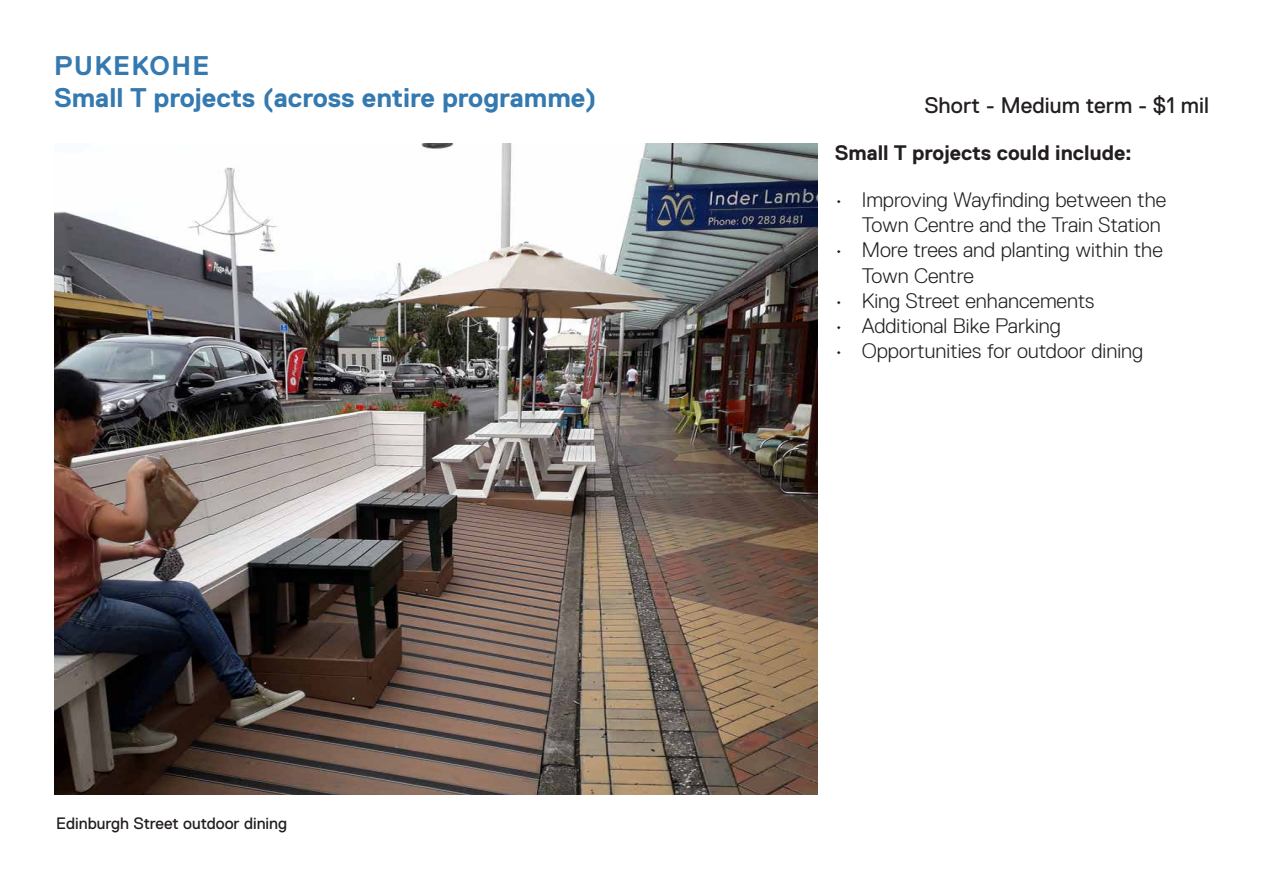
<style>
.page{position:relative;width:1263px;height:893px;background:#fff}
.page>*{position:absolute;margin:0;border:0;box-sizing:border-box;transform-origin:0 0}
.Title_Headings_Blue{font:700 27px "Replica Pro";color:#3479b0}
.Title_Headings_Blue-2{font:700 27px "Replica Pro";letter-spacing:.05em;color:#3479b0}
.t1{font:22.5px "Replica Pro";color:#231f20}
.t2{font:300 21px/25.2px "Replica Pro";color:#231f20;text-align:right}
.t3{font:700 21px "Replica Pro";color:#231f20}
.Body_Text__Black_11p{font:16.5px "Replica Pro";color:#231f20}
</style>
<div class="page">
<img style="left:54px;top:144px;width:764px;height:650px">
<p class="Title_Headings_Blue-2" style="left:54px;top:51px;width:157px">PUKEKOHE</p>
<p class="Title_Headings_Blue" style="left:54px;top:83px;width:544px">Small T projects (across entire programme)</p>
<p class="Body_Text__Black_11p" style="left:56px;top:814px;width:233px">Edinburgh Street outdoor dining</p>
<p class="t1" style="left:924px;top:93px;width:286px">Short - Medium term - $1 mil</p>
<p class="t3" style="left:835px;top:141px;width:299px">Small T projects could include:</p>
<p class="t2" style="left:835px;top:187px;width:333px">• Improving Wayfinding between the<br>Town Centre and the Train Station</p>
<p class="t2" style="left:862px;top:238px;width:303px;text-align:left;text-indent:-27px">• More trees and planting within the<br>Town Centre</p>
<p class="t2" style="left:835px;top:288px;width:261px">• King Street enhancements</p>
<p class="t2" style="left:835px;top:313px;width:228px">• Additional Bike Parking</p>
<p class="t2" style="left:835px;top:338px;width:310px">• Opportunities for outdoor dining</p>
</div>
